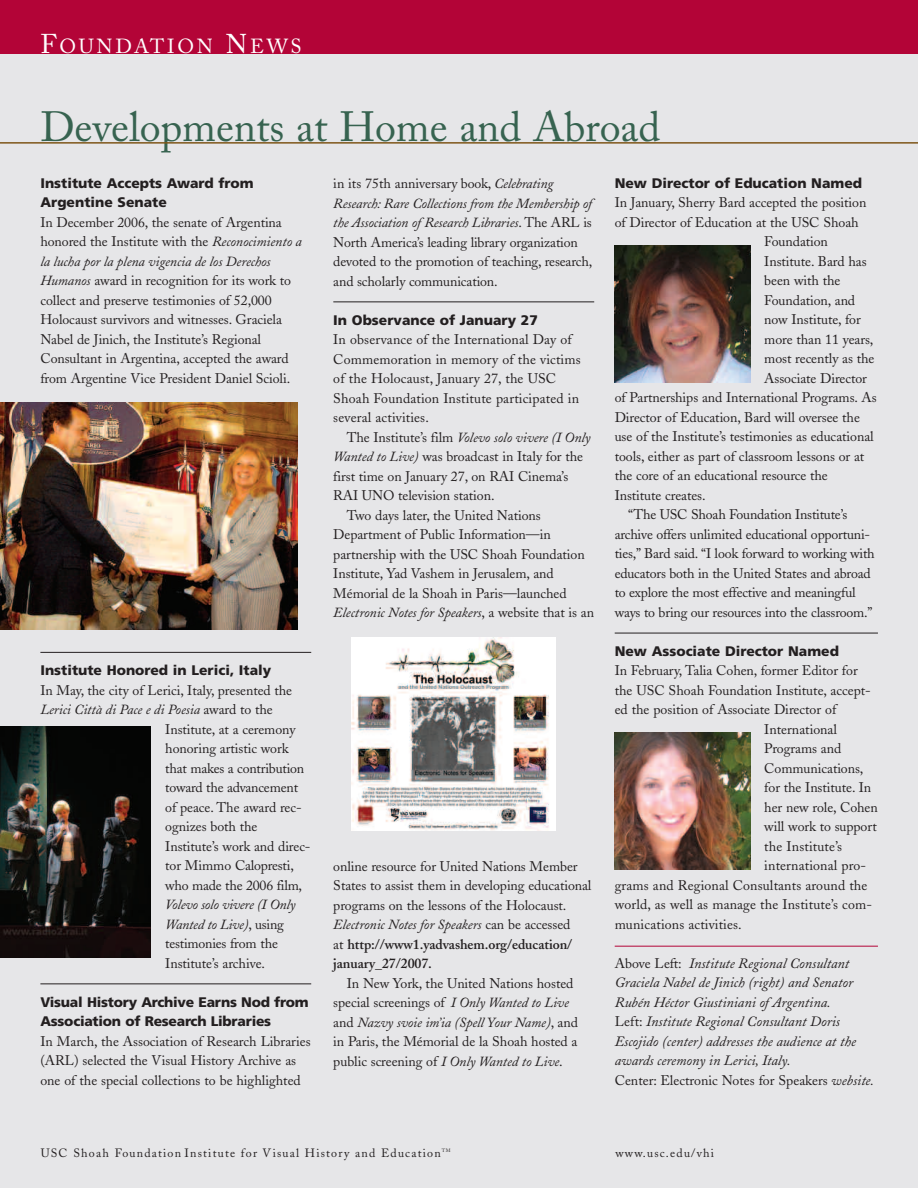
<style>
.page{position:relative;width:918px;height:1188px;background:#fff}
.page>*{position:absolute;margin:0;border:0;box-sizing:border-box;transform-origin:0 0}
.t1{font:42px "Adobe Caslon";color:#376350}
.t2{font:20.25px "Adobe Caslon";letter-spacing:.135em;color:#fff}
.t3{font:italic 14.1px/19.5px "Adobe Caslon";color:#231f20}
.t4{font:13.8px/19.5px "Adobe Caslon";letter-spacing:-.005em;color:#231f20}
.t5{font:900 13.8px/19.5px "Frutiger";color:#231f20}
.t6{font:italic 13.8px "Adobe Caslon";letter-spacing:-.005em;color:#231f20}
.t7{font:900 13.8px/19.5px "Frutiger";letter-spacing:-.02em;color:#231f20}
.t8{font:12px "Adobe Caslon";letter-spacing:.1em;color:#231f20}
.t9{font:4.8px "Adobe Caslon";color:#231f20}
.s1{font-size:27px}
.s2{font-style:italic}
.s3{font-style:normal}
.s4{font-style:normal;font-size:13.8px}
.s5{font-style:italic;font-size:14.1px}
.s6{font-weight:600}
</style>
<div class="page">
<div style="left:0;top:16px;width:918px;height:1172px;background:#e6e6e8"></div>
<hr style="left:40px;top:652px;width:271px;height:1px;background:#231f20">
<hr style="left:40px;top:983px;width:271px;height:1px;background:#231f20">
<hr style="left:333px;top:301px;width:261px;height:1px;background:#231f20">
<img style="left:0;top:403px;width:298px;height:227px">
<hr style="left:615px;top:633px;width:263px;height:1px;background:#231f20">
<hr style="left:615px;top:946px;width:263px;height:1px;background:#b30437">
<hr style="left:0;top:142px;width:918px;height:2px;background:#7f5619">
<img style="left:0;top:726px;width:150px;height:231px">
<img style="left:352px;top:637px;width:204px;height:193px">
<div style="left:0;top:0;width:918px;height:54px;background:#b30437"></div>
<img style="left:614px;top:246px;width:137px;height:136px">
<img style="left:614px;top:733px;width:137px;height:136px">
<h2 class="t2" style="left:41px;top:39px;width:263px"><span class="s1">F</span>OUNDATION <span class="s1">N</span>EWS</h2>
<h1 class="t1" style="left:40px;top:111px;width:622px">Developments at Home and Abroad</h1>
<p class="t4" style="left:333px;top:176px;width:260px">in its 75th anniversary book, <span class="s2">Celebrating Research: Rare Collections from the Membership of the Association of Research Libraries</span>. The ARL is North America’s leading library organization devoted to the promotion of teaching, research, and scholarly communication.</p>
<p class="t5" style="left:333px;top:311px;width:206px">In Observance of January 27</p>
<p class="t4" style="left:333px;top:332px;width:249px">In observance of the International Day of Commemoration in memory of the victims of the Holocaust, January 27, the USC Shoah Foundation Institute participated in several activities.</p>
<p class="t6" style="left:347px;top:433px;width:245px"><span class="s3">The Institute’s film</span> Volevo solo vivere (I Only</p>
<p class="t4" style="left:333px;top:449px;width:251px"><span class="s2">Wanted to Live)</span> was broadcast in Italy for the</p>
<p class="t4" style="left:333px;top:468px;width:237px">first time on January 27, on RAI Cinema’s</p>
<p class="t4" style="left:333px;top:488px;width:163px">RAI UNO television station.</p>
<p class="t4" style="left:347px;top:507px;width:195px">Two days later, the United Nations</p>
<p class="t4" style="left:333px;top:527px;width:219px">Department of Public Information—in</p>
<p class="t4" style="left:333px;top:546px;width:253px">partnership with the USC Shoah Foundation</p>
<p class="t4" style="left:333px;top:566px;width:222px">Institute, Yad Vashem in Jerusalem, and</p>
<p class="t4" style="left:333px;top:585px;width:235px">Mémorial de la Shoah in Paris—launched</p>
<p class="t6" style="left:333px;top:608px;width:262px">Electronic Notes for Speakers<span class="s3">, a website that is an</span></p>
<p class="t5" style="left:40px;top:174px;width:215px">Institute Accepts Award from<br>Argentine Senate</p>
<p class="t4" style="left:40px;top:214px;width:263px">In December 2006, the senate of Argentina honored the Institute with the <span class="s2">Reconocimiento a la lucha por la plena vigencia de los Derechos Humanos</span> award in recognition for its work to collect and preserve testimonies of 52,000<br>Holocaust survivors and witnesses. Graciela Nabel de Jinich, the Institute’s Regional Consultant in Argentina, accepted the award from Argentine Vice President Daniel Scioli.</p>
<p class="t5" style="left:615px;top:174px;width:249px">New Director of Education Named</p>
<p class="t4" style="left:615px;top:195px;width:253px">In January, Sherry Bard accepted the position</p>
<p class="t4" style="left:615px;top:214px;width:246px">of Director of Education at the USC Shoah</p>
<p class="t4" style="left:764px;top:234px;width:65px">Foundation</p>
<p class="t4" style="left:764px;top:253px;width:104px">Institute. Bard has</p>
<p class="t4" style="left:764px;top:273px;width:78px">been with the</p>
<p class="t4" style="left:764px;top:292px;width:92px">Foundation, and</p>
<p class="t4" style="left:764px;top:312px;width:98px">now Institute, for</p>
<p class="t4" style="left:764px;top:331px;width:111px">more than 11 years,</p>
<p class="t4" style="left:764px;top:351px;width:112px">most recently as the</p>
<p class="t4" style="left:764px;top:370px;width:104px">Associate Director</p>
<p class="t4" style="left:615px;top:390px;width:263px">of Partnerships and International Programs. As</p>
<p class="t4" style="left:615px;top:409px;width:247px">Director of Education, Bard will oversee the</p>
<p class="t4" style="left:615px;top:429px;width:261px">use of the Institute’s testimonies as educational</p>
<p class="t4" style="left:615px;top:448px;width:251px">tools, either as part of classroom lessons or at</p>
<p class="t4" style="left:615px;top:468px;width:215px">the core of an educational resource the</p>
<p class="t4" style="left:615px;top:487px;width:92px">Institute creates.</p>
<p class="t4" style="left:628px;top:507px;width:221px">“The USC Shoah Foundation Institute’s</p>
<p class="t4" style="left:615px;top:526px;width:257px">archive offers unlimited educational opportuni-</p>
<p class="t4" style="left:615px;top:546px;width:262px">ties,” Bard said. “I look forward to working with</p>
<p class="t4" style="left:615px;top:565px;width:257px">educators both in the United States and abroad</p>
<p class="t4" style="left:615px;top:585px;width:243px">to explore the most effective and meaningful</p>
<p class="t4" style="left:615px;top:604px;width:259px">ways to bring our resources into the classroom.”</p>
<p class="t5" style="left:615px;top:642px;width:226px">New Associate Director Named</p>
<p class="t4" style="left:615px;top:663px;width:245px">In February, Talia Cohen, former Editor for</p>
<p class="t4" style="left:615px;top:682px;width:258px">the USC Shoah Foundation Institute, accept-</p>
<p class="t4" style="left:615px;top:702px;width:223px">ed the position of Associate Director of</p>
<p class="t4" style="left:764px;top:721px;width:74px">International</p>
<p class="t4" style="left:764px;top:741px;width:78px">Programs and</p>
<p class="t4" style="left:764px;top:760px;width:101px">Communications,</p>
<p class="t4" style="left:764px;top:780px;width:109px">for the Institute. In</p>
<p class="t4" style="left:764px;top:799px;width:115px">her new role, Cohen</p>
<p class="t4" style="left:764px;top:819px;width:114px">will work to support</p>
<p class="t4" style="left:764px;top:838px;width:79px">the Institute’s</p>
<p class="t4" style="left:764px;top:858px;width:103px">international pro-</p>
<p class="t4" style="left:615px;top:877px;width:254px">grams and Regional Consultants around the</p>
<p class="t4" style="left:615px;top:897px;width:259px">world, as well as manage the Institute’s com-</p>
<p class="t4" style="left:615px;top:916px;width:129px">munications activities.</p>
<p class="t3" style="left:615px;top:956px;width:243px"><span class="s4">Above Left:</span> Institute Regional Consultant Graciela Nabel de Jinich (right) and Senator Rubén Héctor Giustiniani of Argentina.<br><span class="s4">Left:</span> Institute Regional Consultant Doris Escojido (center) addresses the audience at the awards ceremony in Lerici, Italy.</p>
<p class="t4" style="left:615px;top:1072px;width:261px">Center: Electronic Notes for Speakers <span class="s5">website.</span></p>
<p class="t5" style="left:40px;top:662px;width:232px">Institute Honored in Lerici, Italy</p>
<p class="t4" style="left:40px;top:682px;width:253px">In May, the city of Lerici, Italy, presented the</p>
<p class="t6" style="left:40px;top:705px;width:234px">Lerici Città di Pace e di Poesia <span class="s3">award to the</span></p>
<p class="t4" style="left:165px;top:721px;width:132px">Institute, at a ceremony</p>
<p class="t4" style="left:165px;top:741px;width:125px">honoring artistic work</p>
<p class="t4" style="left:165px;top:760px;width:140px">that makes a contribution</p>
<p class="t4" style="left:165px;top:780px;width:135px">toward the advancement</p>
<p class="t4" style="left:165px;top:799px;width:138px">of peace. The award rec-</p>
<p class="t4" style="left:165px;top:819px;width:94px">ognizes both the</p>
<p class="t4" style="left:165px;top:838px;width:147px">Institute’s work and direc-</p>
<p class="t4" style="left:165px;top:858px;width:130px">tor Mimmo Calopresti,</p>
<p class="t4" style="left:165px;top:877px;width:138px">who made the 2006 film,</p>
<p class="t4" style="left:165px;top:897px;width:132px"><span class="s2">Volevo solo vivere (I Only<br>Wanted to Live)</span>, using testimonies from the<br>Institute’s archive.</p>
<p class="t7" style="left:40px;top:993px;width:270px">Visual History Archive Earns Nod from<br>Association of Research Libraries</p>
<p class="t4" style="left:40px;top:1033px;width:272px">In March, the Association of Research Libraries (ARL) selected the Visual History Archive as one of the special collections to be highlighted</p>
<p class="t4" style="left:333px;top:858px;width:260px">online resource for United Nations Member States to assist them in developing educational programs on the lessons of the Holocaust.<br><span class="s2">Electronic Notes for Speakers</span> can be accessed<br>at <span class="s6">http://www1.yadvashem.org/education/ january_27/2007.</span></p>
<p class="t4" style="left:333px;top:975px;width:246px;text-indent:14px">In New York, the United Nations hosted special screenings of <span class="s2">I Only Wanted to Live </span>and <span class="s2">Nazvy svoie im’ia (Spell Your Name)</span>, and in Paris, the Mémorial de la Shoah hosted a public screening of <span class="s2">I Only Wanted to Live</span>.</p>
<p class="t8" style="left:41px;top:1149px;width:402px">USC Shoah Foundation Institute for Visual History and Education</p>
<p class="t9" style="left:442px;top:1149px;width:10px">TM</p>
<p class="t8" style="left:615px;top:1149px;width:100px">www.usc.edu/vhi</p>
</div>
